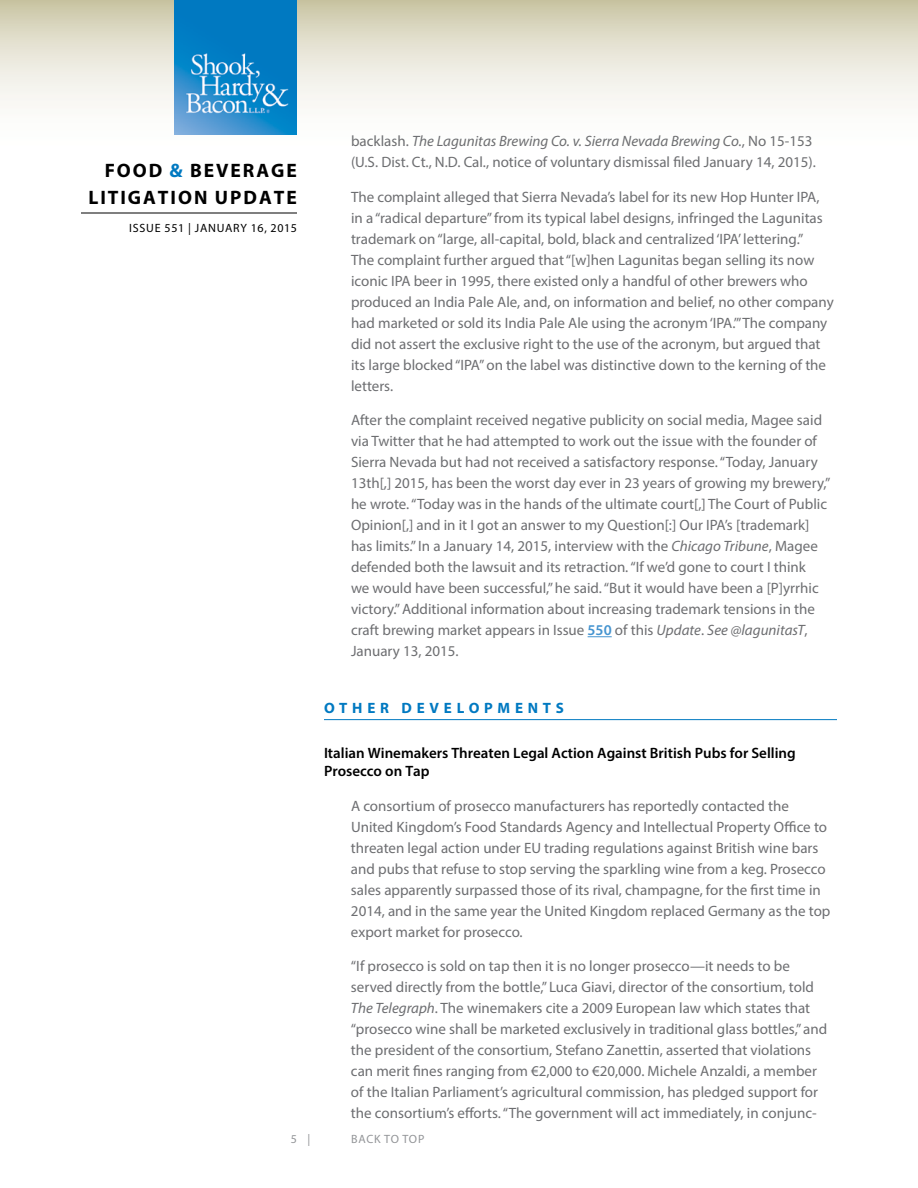
<style>
.page{position:relative;width:918px;height:1188px;background:#fff}
.page>*{position:absolute;margin:0;border:0;box-sizing:border-box;transform-origin:0 0}
.t1{font:700 19.5px/27px "Myriad Pro";letter-spacing:.1em;color:#000}
.t2{font:15px/21px "Myriad Pro";color:#6d6e71}
.t3{font:600 15px/18px "Myriad Pro";color:#000}
.t4{font:700 15px "Myriad Pro";letter-spacing:.32em;color:#0079c1}
.t5{font:12px "Myriad Pro";letter-spacing:.065em;color:#000}
.t6{font:12px "Myriad Pro";color:#939598}
.s1{color:#0079c1}
.s2{font-style:italic}
.s3{font-weight:600;color:#4594d0}
</style>
<div class="page">
<svg style="left:0;top:0;width:918px;height:135px"></svg>
<hr style="left:81px;top:213px;width:216px;height:1px;background:#000">
<img style="left:175px;top:0;width:122px;height:135px">
<svg style="left:588px;top:636px;width:24px;height:1px"></svg>
<hr style="left:324px;top:719px;width:513px;height:1px;background:#0079c1">
<h1 class="t1" style="left:88px;top:156px;width:210px;text-indent:16px">FOOD <span class="s1">&amp;</span> BEVERAGE<br>LITIGATION UPDATE</h1>
<p class="t5" style="left:129px;top:221px;width:169px">Issue 551 | January 16, 2015</p>
<p class="t2" style="left:351px;top:130px;width:466px">backlash. <span class="s2">The Lagunitas Brewing Co. v. Sierra Nevada Brewing Co.</span>, No 15-153 (U.S. Dist. Ct., N.D. Cal., notice of voluntary dismissal filed January 14, 2015).</p>
<p class="t2" style="left:351px;top:186px;width:484px">The complaint alleged that Sierra Nevada’s label for its new Hop Hunter IPA, in a “radical departure” from its typical label designs, infringed the Lagunitas trademark on “large, all-capital, bold, black and centralized ‘IPA’ lettering.”<br>The complaint further argued that “[w]hen Lagunitas began selling its now iconic IPA beer in 1995, there existed only a handful of other brewers who produced an India Pale Ale, and, on information and belief, no other company had marketed or sold its India Pale Ale using the acronym ‘IPA.’” The company did not assert the exclusive right to the use of the acronym, but argued that its large blocked “IPA” on the label was distinctive down to the kerning of the letters.</p>
<p class="t2" style="left:351px;top:409px;width:481px">After the complaint received negative publicity on social media, Magee said via Twitter that he had attempted to work out the issue with the founder of Sierra Nevada but had not received a satisfactory response. “Today, January 13th[,] 2015, has been the worst day ever in 23 years of growing my brewery,” he wrote. “Today was in the hands of the ultimate court[,] The Court of Public Opinion[,] and in it I got an answer to my Question[:] Our IPA’s [trademark] has limits.” In a January 14, 2015, interview with the <span class="s2">Chicago Tribune</span>, Magee defended both the lawsuit and its retraction. “If we’d gone to court I think<br>we would have been successful,” he said. “But it would have been a [P]yrrhic victory.” Additional information about increasing trademark tensions in the craft brewing market appears in Issue <span class="s3">550</span> of this <span class="s2">Update</span>. <span class="s2">See @lagunitasT</span>, January 13, 2015.</p>
<p class="t4" style="left:324px;top:698px;width:241px">OTHER DEVEL OPMENTS</p>
<p class="t3" style="left:324px;top:744px;width:473px">Italian Winemakers Threaten Legal Action Against British Pubs for Selling<br>Prosecco on Tap</p>
<p class="t2" style="left:351px;top:795px;width:481px">A consortium of prosecco manufacturers has reportedly contacted the United Kingdom’s Food Standards Agency and Intellectual Property Office to threaten legal action under EU trading regulations against British wine bars and pubs that refuse to stop serving the sparkling wine from a keg. Prosecco sales apparently surpassed those of its rival, champagne, for the first time in 2014, and in the same year the United Kingdom replaced Germany as the top export market for prosecco.</p>
<p class="t2" style="left:351px;top:955px;width:478px">“If prosecco is sold on tap then it is no longer prosecco—it needs to be served directly from the bottle,” Luca Giavi, director of the consortium, told <span class="s2">The Telegraph</span>. The winemakers cite a 2009 European law which states that “prosecco wine shall be marketed exclusively in traditional glass bottles,” and the president of the consortium, Stefano Zanettin, asserted that violations can merit fines ranging from €2,000 to €20,000. Michele Anzaldi, a member of the Italian Parliament’s agricultural commission, has pledged support for the consortium’s efforts. “The government will act immediately, in conjunc-</p>
<p class="t6" style="left:291px;top:1132px;width:21px">5 |</p>
<p class="t6" style="left:351px;top:1132px;width:60px">back to top</p>
</div>
